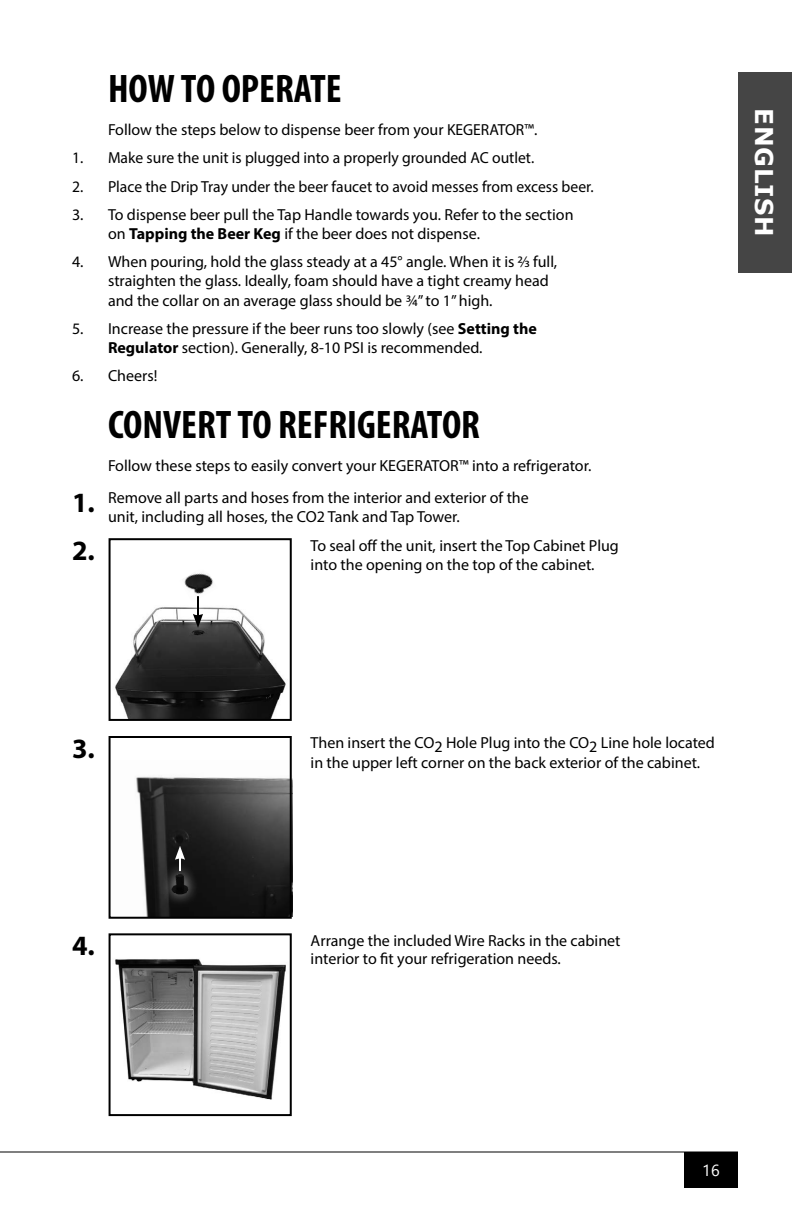
<style>
.page{position:relative;width:792px;height:1224px;background:#fff}
.page>*{position:absolute;margin:0;border:0;box-sizing:border-box;transform-origin:0 0}
.Chapter_Header{font:700 condensed 40px "Myriad Pro";color:#000}
.Captions___Subheads{font:700 28px "Myriad Pro";color:#000}
.t1{font:700 24.4px "Verdana";letter-spacing:.03em;color:#fff}
.Chapter_Header-2{font:16px/19.2px "Myriad Pro";color:#000}
.t2{font:16px "Segoe UI";color:#fff}
.s1{font-weight:700}
</style>
<div class="page">
<div style="left:738px;top:72px;width:54px;height:201px;background:#454545"></div>
<hr style="left:0;top:1152px;width:738px;height:1px;background:#000">
<div style="left:684px;top:1152px;width:54px;height:36px;background:#000"></div>
<img style="left:115px;top:959px;width:171px;height:140px">
<img style="left:115px;top:607px;width:171px;height:111px">
<img style="left:184px;top:573px;width:29px;height:11px">
<div style="left:181px;top:584px;width:33px;height:54px;background:#fff;opacity:.75"></div>
<hr style="left:197px;top:596px;width:2px;height:21px;background:#000">
<svg style="left:193px;top:614px;width:10px;height:14px"></svg>
<div style="left:109px;top:538px;width:183px;height:183px;border:2px solid #000"></div>
<div style="left:109px;top:933px;width:183px;height:183px;border:2px solid #000"></div>
<img style="left:108px;top:760px;width:181px;height:157px">
<div style="left:109px;top:736px;width:183px;height:183px;border:2px solid #000"></div>
<div style="left:160px;top:862px;width:40px;height:44px;background:#fff;opacity:.75"></div>
<img style="left:166px;top:870px;width:28px;height:28px">
<svg style="left:175px;top:846px;width:10px;height:25px"></svg>
<p class="Chapter_Header" style="left:108px;top:64px;width:235px">HOW TO OPERATE</p>
<p class="Chapter_Header-2" style="left:108px;top:120px;width:431px">Follow the steps below to dispense beer from your KEGERATOR™.</p>
<p class="Chapter_Header-2" style="left:72px;top:148px;width:464px">1. Make sure the unit is plugged into a properly grounded AC outlet.</p>
<p class="Chapter_Header-2" style="left:72px;top:176px;width:523px">2. Place the Drip Tray under the beer faucet to avoid messes from excess beer.</p>
<p class="Chapter_Header-2" style="left:108px;top:205px;width:467px;text-indent:-36px">3. To dispense beer pull the Tap Handle towards you. Refer to the section on <span class="s1">Tapping the Beer Keg</span> if the beer does not dispense.</p>
<p class="Chapter_Header-2" style="left:108px;top:252px;width:451px;text-indent:-36px">4. When pouring, hold the glass steady at a 45° angle. When it is 2/3 full, straighten the glass. Ideally, foam should have a tight creamy head and the collar on an average glass should be ¾” to 1” high.</p>
<p class="Chapter_Header-2" style="left:108px;top:319px;width:430px;text-indent:-36px">5. Increase the pressure if the beer runs too slowly (see <span class="s1">Setting the<br>Regulator</span> section). Generally, 8-10 PSI is recommended.</p>
<p class="Chapter_Header-2" style="left:72px;top:366px;width:87px">6. Cheers!</p>
<p class="Chapter_Header" style="left:108px;top:400px;width:374px">CONVERT TO REFRIGERATOR</p>
<p class="Chapter_Header-2" style="left:108px;top:456px;width:485px">Follow these steps to easily convert your KEGERATOR™ into a refrigerator.</p>
<p class="Captions___Subheads" style="left:72px;top:485px;width:24px">1.</p>
<p class="Chapter_Header-2" style="left:108px;top:488px;width:422px">Remove all parts and hoses from the interior and exterior of the unit, including all hoses, the CO2 Tank and Tap Tower.</p>
<p class="Captions___Subheads" style="left:72px;top:532px;width:24px">2.</p>
<p class="Chapter_Header-2" style="left:311px;top:535px;width:310px">To seal off the unit, insert the Top Cabinet Plug into the opening on the top of the cabinet.</p>
<h3 class="t1" style="left:781px;top:108px;width:130px;rotate:90deg">ENGLISH</h3>
<p class="Captions___Subheads" style="left:72px;top:730px;width:24px">3.</p>
<p class="Chapter_Header-2" style="left:311px;top:733px;width:406px">Then insert the CO2 Hole Plug into the CO2 Line hole located in the upper left corner on the back exterior of the cabinet.</p>
<p class="Captions___Subheads" style="left:72px;top:928px;width:24px">4.</p>
<p class="Chapter_Header-2" style="left:311px;top:931px;width:311px;line-height:18px">Arrange the included Wire Racks in the cabinet interior to fit your refrigeration needs.</p>
<p class="t2" style="left:702px;top:1155px;width:19px">16</p>
</div>
